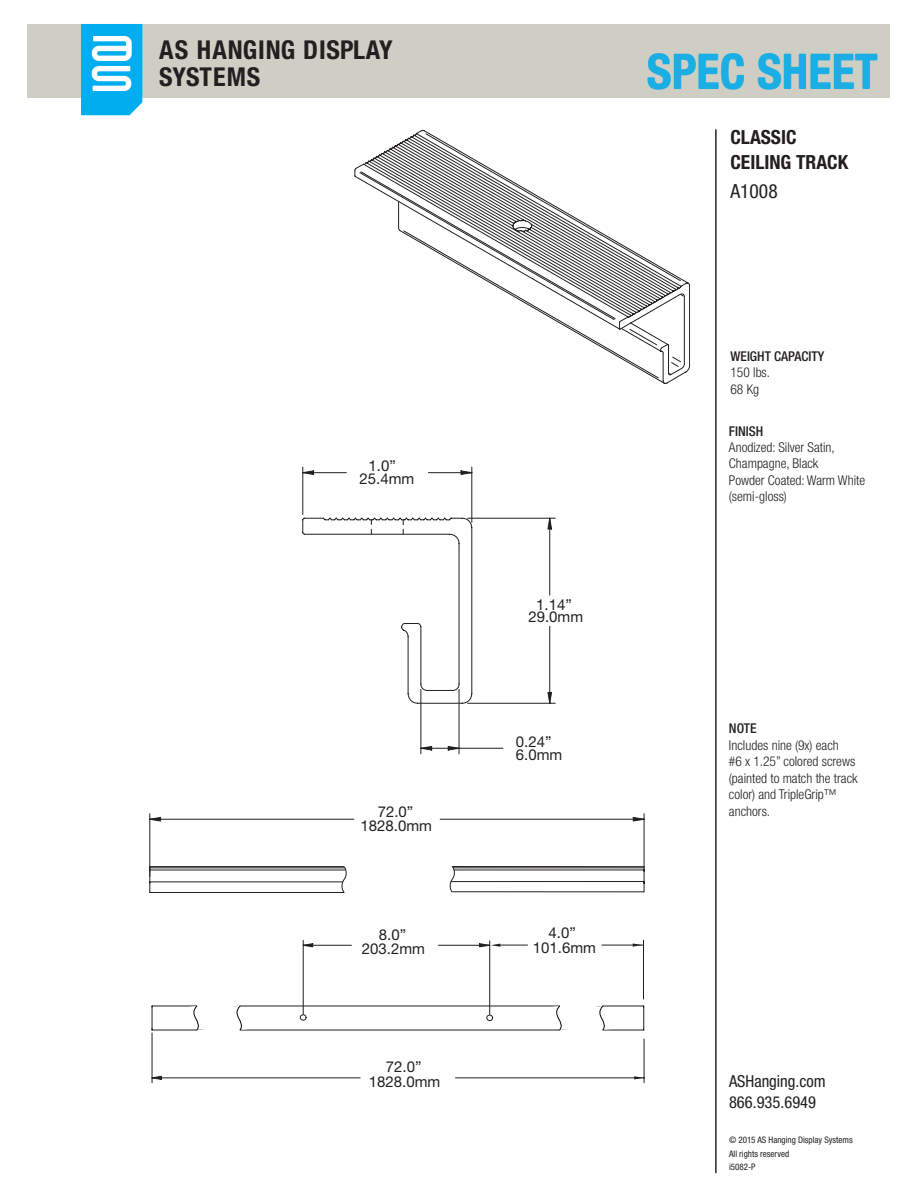
<style>
.page{position:relative;width:918px;height:1188px;background:#fff}
.page>*{position:absolute;margin:0;border:0;box-sizing:border-box;transform-origin:0 0}
.t1{font:700 condensed 48px "Helvetica Neue LT Std";color:#1aaee5}
.t2{font:700 condensed 26.1px/27.2px "Helvetica Neue LT Std";letter-spacing:.025em;color:#231f20}
.t3{font:700 condensed 19.5px/25.5px "Helvetica Neue LT Std";color:#231f20}
.t4{font:condensed 19.5px "Helvetica Neue LT Std";color:#231f20}
.t5{font:condensed 16.5px/21px "Helvetica Neue LT Std";color:#231f20}
.t6{font:15px/14.4px "Helvetica Neue";color:#231f20;text-align:center}
.t7{font:300 condensed 13.5px/16.5px "Helvetica Neue LT Std";color:#231f20}
.t8{font:500 condensed 13.5px "Helvetica Neue LT Std";color:#231f20}
.t9{font:condensed 9px/13.5px "Helvetica Neue LT Std";color:#231f20}
</style>
<div class="page">
<div style="left:27px;top:24px;width:863px;height:74px;background:#cfcec5"></div>
<hr style="left:716px;top:129px;width:1px;height:1044px;background:#231f20">
<svg style="left:81px;top:24px;width:61px;height:91px;background:#3fc1f2"></svg>
<svg style="left:302px;top:517px;width:171px;height:187px"></svg>
<svg style="left:354px;top:130px;width:336px;height:254px"></svg>
<svg style="left:302px;top:471px;width:12px;height:4px"></svg>
<svg style="left:461px;top:471px;width:11px;height:4px"></svg>
<hr style="left:303px;top:467px;width:1px;height:47px;background:#231f20">
<hr style="left:472px;top:467px;width:1px;height:55px;background:#231f20">
<hr style="left:303px;top:472px;width:43px;height:1px;background:#231f20">
<hr style="left:428px;top:472px;width:44px;height:1px;background:#231f20">
<svg style="left:548px;top:517px;width:4px;height:12px"></svg>
<svg style="left:548px;top:692px;width:4px;height:11px"></svg>
<hr style="left:468px;top:518px;width:87px;height:1px;background:#231f20">
<hr style="left:468px;top:703px;width:87px;height:1px;background:#231f20">
<hr style="left:549px;top:518px;width:1px;height:77px;background:#231f20">
<hr style="left:549px;top:626px;width:1px;height:77px;background:#231f20">
<svg style="left:420px;top:746px;width:12px;height:4px"></svg>
<svg style="left:448px;top:746px;width:11px;height:4px"></svg>
<hr style="left:421px;top:689px;width:1px;height:65px;background:#231f20">
<hr style="left:459px;top:689px;width:1px;height:65px;background:#231f20">
<hr style="left:421px;top:748px;width:82px;height:1px;background:#231f20">
<hr style="left:150px;top:867px;width:196px;height:1px;background:#231f20">
<hr style="left:150px;top:870px;width:196px;height:1px;background:#231f20">
<hr style="left:150px;top:882px;width:196px;height:1px;background:#231f20">
<hr style="left:150px;top:892px;width:194px;height:1px;background:#231f20">
<hr style="left:150px;top:866px;width:196px;height:1px;background:#231f20">
<svg style="left:149px;top:866px;width:1px;height:26px"></svg>
<svg style="left:644px;top:867px;width:1px;height:25px"></svg>
<svg style="left:342px;top:866px;width:113px;height:27px"></svg>
<svg style="left:149px;top:817px;width:12px;height:4px"></svg>
<svg style="left:633px;top:817px;width:11px;height:4px"></svg>
<hr style="left:150px;top:814px;width:1px;height:62px;background:#231f20">
<hr style="left:644px;top:814px;width:1px;height:53px;background:#231f20">
<hr style="left:150px;top:819px;width:204px;height:1px;background:#231f20">
<hr style="left:440px;top:819px;width:204px;height:1px;background:#231f20">
<svg style="left:152px;top:943px;width:492px;height:140px"></svg>
<svg style="left:304px;top:944px;width:9px;height:3px"></svg>
<hr style="left:438px;top:945px;width:51px;height:1px;background:#231f20">
<hr style="left:303px;top:945px;width:48px;height:1px;background:#231f20">
<hr style="left:489px;top:941px;width:1px;height:74px;background:#231f20">
<hr style="left:303px;top:940px;width:1px;height:74px;background:#231f20">
<svg style="left:633px;top:944px;width:9px;height:3px"></svg>
<hr style="left:602px;top:945px;width:42px;height:1px;background:#231f20">
<hr style="left:643px;top:940px;width:1px;height:59px;background:#231f20">
<svg style="left:479px;top:943px;width:49px;height:4px"></svg>
<svg style="left:188px;top:1005px;width:421px;height:26px"></svg>
<hr style="left:453px;top:868px;width:191px;height:1px;background:#231f20">
<hr style="left:454px;top:870px;width:190px;height:1px;background:#231f20">
<hr style="left:451px;top:881px;width:193px;height:1px;background:#231f20">
<hr style="left:452px;top:892px;width:192px;height:1px;background:#231f20">
<hr style="left:452px;top:866px;width:192px;height:1px;background:#231f20">
<h2 class="t2" style="left:159px;top:36px;width:235px">AS HANGING DISPLAY<br>SYSTEMS</h2>
<h1 class="t1" style="left:647px;top:42px;width:233px">SPEC SHEET</h1>
<h3 class="t3" style="left:731px;top:124px;width:119px">CLASSIC<br>CEILING TRACK</h3>
<h3 class="t4" style="left:731px;top:180px;width:49px">A1008</h3>
<p class="t6" style="left:360px;top:461px;width:56px;line-height:12.9px;text-align:left;text-indent:9px">1.0”<br>25.4mm</p>
<p class="t6" style="left:361px;top:805px;width:73px">72.0”<br>1828.0mm</p>
<p class="t6" style="left:528px;top:599px;width:56px;line-height:12.9px">1.14”<br>29.0mm</p>
<p class="t6" style="left:516px;top:736px;width:48px;line-height:12.9px;text-align:left">0.24”<br>6.0mm</p>
<p class="t6" style="left:362px;top:928px;width:65px">8.0”<br>203.2mm</p>
<p class="t6" style="left:533px;top:926px;width:65px">4.0”<br>101.6mm</p>
<p class="t6" style="left:369px;top:1061px;width:73px">72.0”<br>1828.0mm</p>
<p class="t8" style="left:731px;top:348px;width:95px">WEIGHT CAPACITY</p>
<p class="t7" style="left:731px;top:364px;width:41px">150 lbs.<br>68 Kg</p>
<p class="t8" style="left:729px;top:423px;width:36px">FINISH</p>
<p class="t7" style="left:729px;top:439px;width:138px">Anodized: Silver Satin,<br>Champagne, Black<br>Powder Coated: Warm White (semi-gloss)</p>
<p class="t8" style="left:729px;top:720px;width:29px">NOTE</p>
<p class="t7" style="left:729px;top:736px;width:130px">Includes nine (9x) each<br>#6 x 1.25” colored screws (painted to match the track color) and TripleGrip™ anchors.</p>
<p class="t5" style="left:729px;top:1071px;width:98px">ASHanging.com<br>866.935.6949</p>
<p class="t9" style="left:729px;top:1133px;width:125px">© 2015 AS Hanging Display Systems<br>All rights reserved<br>i5082-P</p>
</div>
